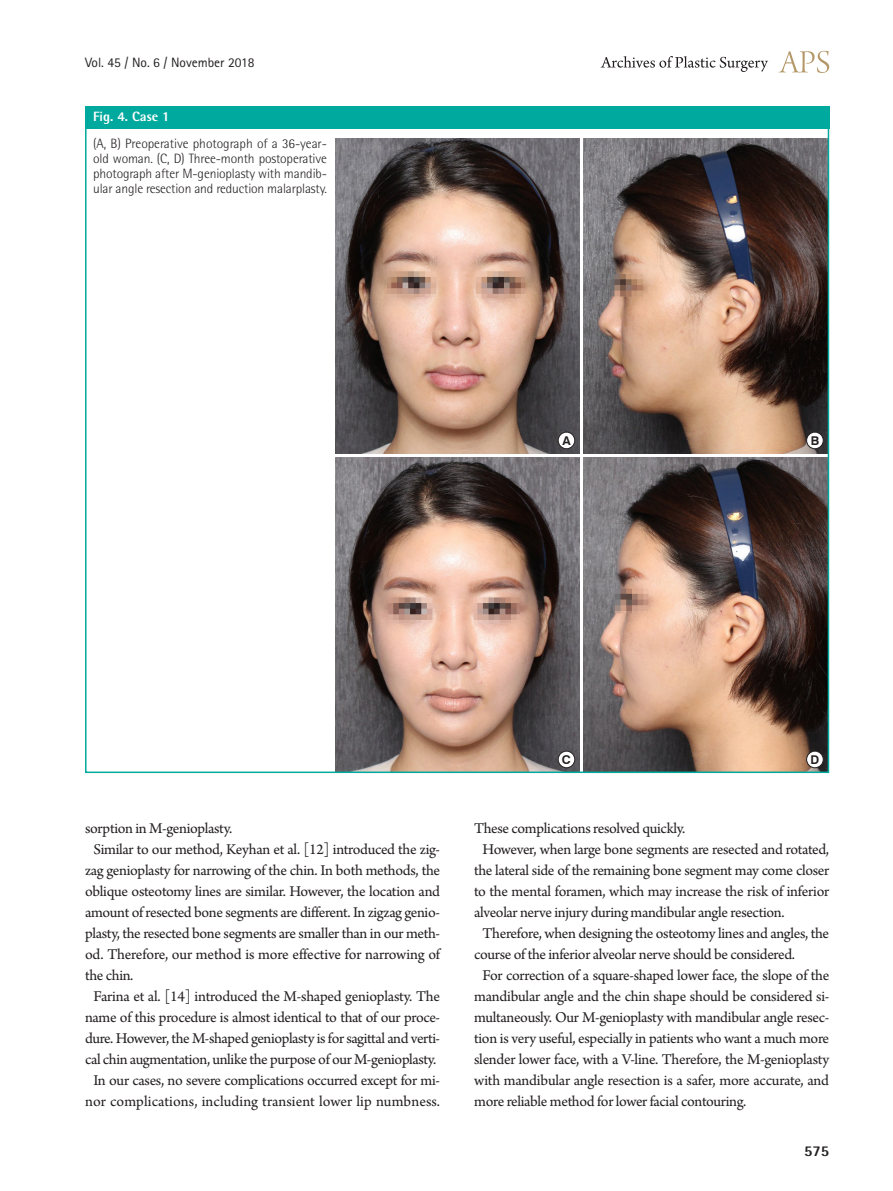
<style>
.page{position:relative;width:893px;height:1191px;background:#fff}
.page>*{position:absolute;margin:0;border:0;box-sizing:border-box;transform-origin:0 0}
.본문{font:15.75px/21px "Arno Pro";letter-spacing:-.02em;color:#231f20;text-align:justify}
.t1{font:800 15px "Rotis Semi Sans Std";color:#231f20}
.그림설명{font:300 13.5px/15px "Rotis Semi Sans Std";letter-spacing:-.01em;color:#231f20;text-align:justify}
.t2{font:13.5px "Rotis Sans Serif Std";color:#231f20}
.표그림제목{font:800 13.5px "Rotis Semi Sans Std";color:#fff}
.t3{font:700 12.15px "Swiss 721 BT";color:#231f20}
</style>
<div class="page">
<svg style="left:779px;top:51px;width:50px;height:22px"></svg>
<svg style="left:601px;top:56px;width:167px;height:16px"></svg>
<div style="left:85px;top:106px;width:744px;height:23px;background:#00a99d"></div>
<img style="left:335px;top:138px;width:244px;height:315px">
<img style="left:335px;top:457px;width:244px;height:313px">
<img style="left:583px;top:138px;width:243px;height:315px">
<img style="left:583px;top:457px;width:243px;height:313px">
<div style="left:558px;top:432px;width:17px;height:17px;background:#fff;border-radius:50%"></div>
<div style="left:558px;top:432px;width:17px;height:17px;border:1px solid #231f20;border-radius:50%"></div>
<div style="left:558px;top:751px;width:17px;height:16px;background:#fff;border-radius:50%"></div>
<div style="left:558px;top:751px;width:17px;height:17px;border:1px solid #231f20;border-radius:50%"></div>
<div style="left:807px;top:432px;width:16px;height:17px;background:#fff;border-radius:50%"></div>
<div style="left:806px;top:432px;width:17px;height:17px;border:1px solid #231f20;border-radius:50%"></div>
<div style="left:807px;top:751px;width:16px;height:16px;background:#fff;border-radius:50%"></div>
<div style="left:806px;top:751px;width:17px;height:17px;border:1px solid #231f20;border-radius:50%"></div>
<p class="t2" style="left:85px;top:54px;width:171px">Vol. 45 / No. 6 / November 2018</p>
<p class="표그림제목" style="left:93px;top:108px;width:78px">Fig. 4. Case 1</p>
<p class="그림설명" style="left:93px;top:136px;width:235px">(A, B) Preoperative photograph of a 36-year&shy;old woman. (C, D) Three-month postoperative photograph after M-genioplasty with mandib&shy;ular angle resection and reduction malarplasty.</p>
<p class="t3" style="left:562px;top:433px;width:10px">A</p>
<p class="t3" style="left:811px;top:433px;width:10px">B</p>
<p class="본문" style="left:85px;top:819px;width:149px">sorption in M-genioplasty.</p>
<p class="본문" style="left:85px;top:840px;width:357px;text-indent:9px">Similar to our method, Keyhan et al. [12] introduced the zig&shy;zag genioplasty for narrowing of the chin. In both methods, the oblique osteotomy lines are similar. However, the location and amount of resected bone segments are different. In zigzag genio&shy;plasty, the resected bone segments are smaller than in our meth&shy;od. Therefore, our method is more effective for narrowing of the chin.</p>
<p class="본문" style="left:85px;top:987px;width:357px;text-align:center">Farina et al. [14] introduced the M-shaped genioplasty. The name of this procedure is almost identical to that of our proce&shy;dure. However, the M-shaped genioplasty is for sagittal and verti&shy;cal chin augmentation, unlike the purpose of our M-genioplasty.</p>
<p class="본문" style="left:85px;top:1071px;width:357px;text-align:center">In our cases, no severe complications occurred except for mi&shy;nor complications, including transient lower lip numbness.</p>
<p class="t3" style="left:562px;top:752px;width:10px">C</p>
<p class="t3" style="left:810px;top:752px;width:10px">D</p>
<p class="본문" style="left:474px;top:819px;width:213px">These complications resolved quickly.</p>
<p class="본문" style="left:474px;top:840px;width:357px;text-indent:9px">However, when large bone segments are resected and rotated, the lateral side of the remaining bone segment may come closer to the mental foramen, which may increase the risk of inferior alveolar nerve injury during mandibular angle resection.</p>
<p class="본문" style="left:474px;top:924px;width:357px;text-indent:9px">Therefore, when designing the osteotomy lines and angles, the course of the inferior alveolar nerve should be considered.</p>
<p class="본문" style="left:474px;top:966px;width:357px;text-indent:9px">For correction of a square-shaped lower face, the slope of the mandibular angle and the chin shape should be considered si&shy;multaneously. Our M-genioplasty with mandibular angle resec&shy;tion is very useful, especially in patients who want a much more slender lower face, with a V-line. Therefore, the M-genioplasty with mandibular angle resection is a safer, more accurate, and more reliable method for lower facial contouring.</p>
<p class="t1" style="left:804px;top:1141px;width:27px">575</p>
</div>
